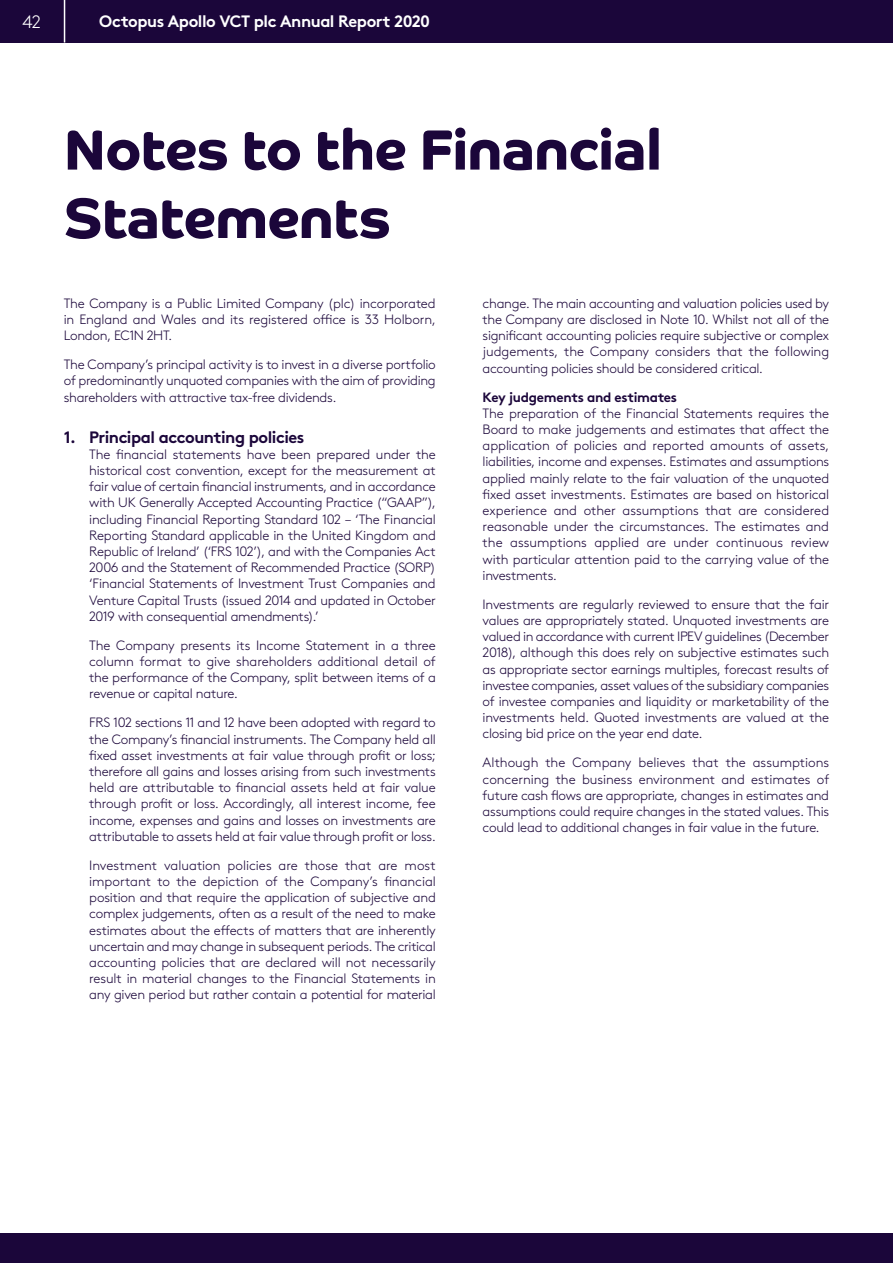
<style>
.page{position:relative;width:893px;height:1263px;background:#fff}
.page>*{position:absolute;margin:0;border:0;box-sizing:border-box;transform-origin:0 0}
.t1{font:700 57px/68.4px "Co Headline";letter-spacing:-.01em;color:#1b063a}
.t2{font:300 18px "Brown";color:#fff}
.t3{font:700 16.5px "Brown";letter-spacing:-.025em;color:#fff}
.t4{font:700 16.5px "Brown";letter-spacing:-.03em;color:#1b063a}
.t5{font:300 13.5px/16.2px "Brown";letter-spacing:-.02em;color:#1b063a;text-align:justify}
.t6{font:700 13.5px "Brown";letter-spacing:-.02em;color:#1b063a}
</style>
<div class="page">
<div style="left:0;top:0;width:893px;height:43px;background:#1b063a"></div>
<div style="left:0;top:1233px;width:893px;height:30px;background:#1b063a"></div>
<hr style="left:64px;top:0;width:1px;height:43px;background:#fff">
<h2 class="t2" style="left:22px;top:8px;width:20px">42</h2>
<p class="t3" style="left:99px;top:8px;width:332px">Octopus Apollo VCT plc Annual Report 2020</p>
<h1 class="t1" style="left:64px;top:116px;width:600px">Notes to the Financial<br>Statements</h1>
<p class="t5" style="left:64px;top:294px;width:374px">The Company is a Public Limited Company (plc) incorporated in England and Wales and its registered office is 33 Holborn, London, EC1N 2HT.</p>
<p class="t5" style="left:64px;top:355px;width:374px">The Company’s principal activity is to invest in a diverse portfolio of predominantly unquoted companies with the aim of providing shareholders with attractive tax-free dividends.</p>
<p class="t4" style="left:64px;top:423px;width:242px">1. Principal accounting policies</p>
<p class="t5" style="left:89px;top:445px;width:348px">The financial statements have been prepared under the historical cost convention, except for the measurement at fair value of certain financial instruments, and in accordance with UK Generally Accepted Accounting Practice (“GAAP”), including Financial Reporting Standard 102 – ‘The Financial Reporting Standard applicable in the United Kingdom and Republic of Ireland’ (‘FRS 102’), and with the Companies Act 2006 and the Statement of Recommended Practice (SORP) ‘Financial Statements of Investment Trust Companies and Venture Capital Trusts (issued 2014 and updated in October 2019 with consequential amendments).’</p>
<p class="t5" style="left:89px;top:636px;width:348px">The Company presents its Income Statement in a three column format to give shareholders additional detail of the performance of the Company, split between items of a revenue or capital nature.</p>
<p class="t5" style="left:89px;top:714px;width:348px">FRS 102 sections 11 and 12 have been adopted with regard to the Company’s financial instruments. The Company held all fixed asset investments at fair value through profit or loss; therefore all gains and losses arising from such investments held are attributable to financial assets held at fair value through profit or loss. Accordingly, all interest income, fee income, expenses and gains and losses on investments are attributable to assets held at fair value through profit or loss.</p>
<p class="t5" style="left:89px;top:856px;width:348px">Investment valuation policies are those that are most important to the depiction of the Company’s financial position and that require the application of subjective and complex judgements, often as a result of the need to make estimates about the effects of matters that are inherently uncertain and may change in subsequent periods. The critical accounting policies that are declared will not necessarily result in material changes to the Financial Statements in any given period but rather contain a potential for material</p>
<p class="t5" style="left:483px;top:294px;width:348px">change. The main accounting and valuation policies used by the Company are disclosed in Note 10. Whilst not all of the significant accounting policies require subjective or complex judgements, the Company considers that the following accounting policies should be considered critical.</p>
<p class="t6" style="left:483px;top:386px;width:196px">Key judgements and estimates</p>
<p class="t5" style="left:483px;top:404px;width:348px">The preparation of the Financial Statements requires the Board to make judgements and estimates that affect the application of policies and reported amounts of assets, liabilities, income and expenses. Estimates and assumptions applied mainly relate to the fair valuation of the unquoted fixed asset investments. Estimates are based on historical experience and other assumptions that are considered reasonable under the circumstances. The estimates and the assumptions applied are under continuous review with particular attention paid to the carrying value of the investments.</p>
<p class="t5" style="left:483px;top:595px;width:348px">Investments are regularly reviewed to ensure that the fair values are appropriately stated. Unquoted investments are valued in accordance with current IPEV guidelines (December 2018), although this does rely on subjective estimates such as appropriate sector earnings multiples, forecast results of investee companies, asset values of the subsidiary companies of investee companies and liquidity or marketability of the investments held. Quoted investments are valued at the closing bid price on the year end date.</p>
<p class="t5" style="left:483px;top:754px;width:348px">Although the Company believes that the assumptions concerning the business environment and estimates of future cash flows are appropriate, changes in estimates and assumptions could require changes in the stated values. This could lead to additional changes in fair value in the future.</p>
</div>
